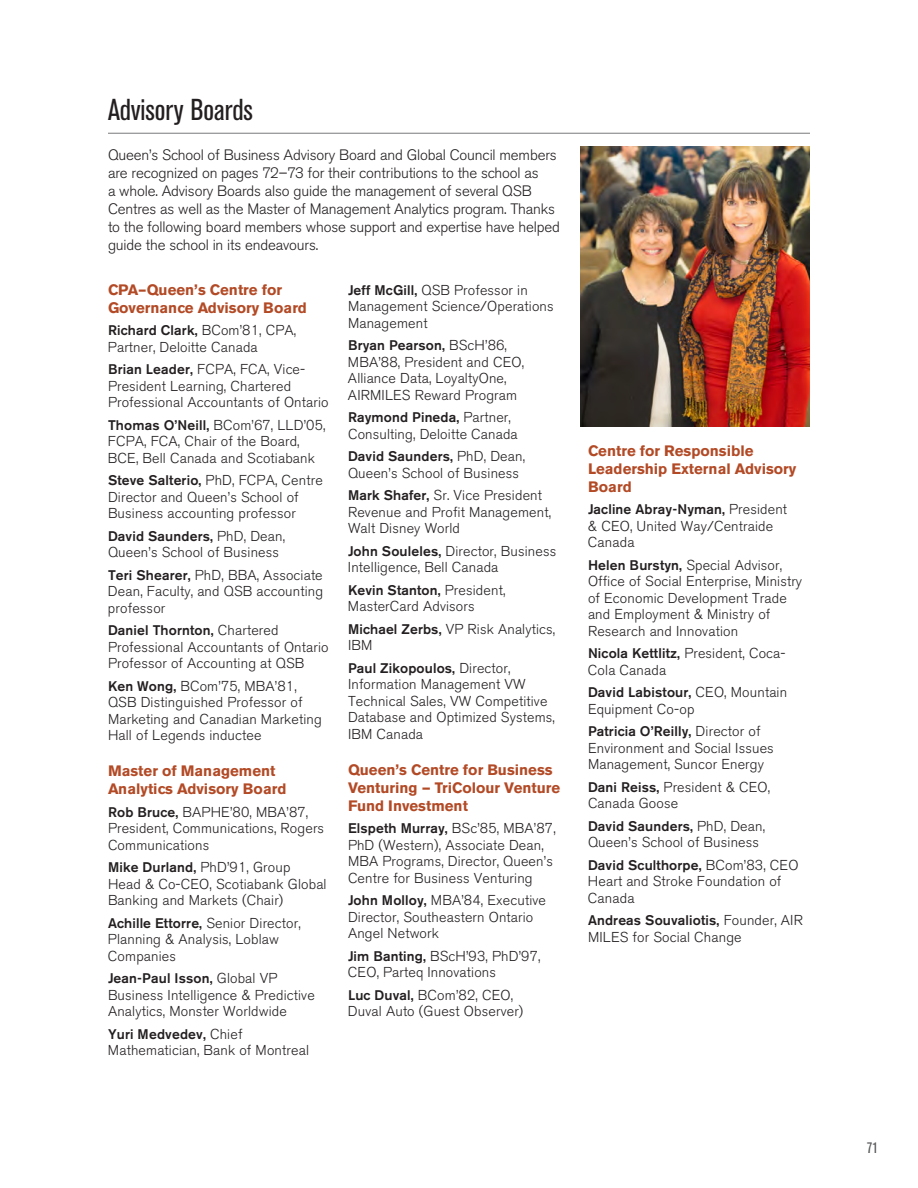
<style>
.page{position:relative;width:918px;height:1188px;background:#fff}
.page>*{position:absolute;margin:0;border:0;box-sizing:border-box;transform-origin:0 0}
.BL{font:condensed 30px "Akzidenz Grotesk BE";color:#231f20}
.t1{font:300 15px/18px "Akzidenz Grotesk BE";letter-spacing:-.01em;color:#231f20}
.t2{font:700 15px/18px "Akzidenz Grotesk BE";color:#b34a26}
.t3{font:condensed 15px "Akzidenz Grotesk BE";color:#57585a}
.LIST2{font:300 14.25px/16.5px "Akzidenz Grotesk BE";letter-spacing:.01em;color:#231f20}
.LIST2-2{font:500 13.8px "Akzidenz Grotesk BE";letter-spacing:.01em;color:#231f20}
.s1{font-weight:300;font-size:14.25px}
.s2{font-weight:500;font-size:13.8px}
</style>
<div class="page">
<hr style="left:108px;top:133px;width:702px;height:1px;background:#57585a">
<img style="left:580px;top:147px;width:230px;height:279px">
<p class="BL" style="left:108px;top:93px;width:147px">Advisory Boards</p>
<p class="t1" style="left:108px;top:146px;width:453px">Queen’s School of Business Advisory Board and Global Council members are recognized on pages 72–73 for their contributions to the school as<br>a whole. Advisory Boards also guide the management of several QSB Centres as well as the Master of Management Analytics program. Thanks to the following board members whose support and expertise have helped guide the school in its endeavours.</p>
<p class="t2" style="left:108px;top:281px;width:201px">CPA–Queen’s Centre for<br>Governance Advisory Board</p>
<p class="LIST2-2" style="left:108px;top:322px;width:190px">Richard Clark, <span class="s1">BCom’81, CPA,</span></p>
<p class="LIST2" style="left:108px;top:339px;width:151px">Partner, Deloitte Canada</p>
<p class="LIST2" style="left:108px;top:361px;width:222px"><span class="s2">Brian Leader,</span> FCPA, FCA, Vice-<br>President Learning, Chartered<br>Professional Accountants of Ontario</p>
<p class="LIST2" style="left:108px;top:417px;width:219px"><span class="s2">Thomas O’Neill,</span> BCom’67, LLD’05,<br>FCPA, FCA, Chair of the Board,<br>BCE, Bell Canada and Scotiabank</p>
<p class="LIST2" style="left:108px;top:472px;width:216px"><span class="s2">Steve Salterio,</span> PhD, FCPA, Centre<br>Director and Queen’s School of<br>Business accounting professor</p>
<p class="LIST2-2" style="left:108px;top:527px;width:179px">David Saunders, <span class="s1">PhD, Dean,</span></p>
<p class="LIST2" style="left:108px;top:544px;width:173px">Queen’s School of Business</p>
<p class="LIST2" style="left:108px;top:567px;width:217px;text-align:justify"><span class="s2">Teri Shearer,</span> PhD, BBA, Associate Dean, Faculty, and QSB accounting professor</p>
<p class="LIST2-2" style="left:108px;top:622px;width:172px">Daniel Thornton, <span class="s1">Chartered</span></p>
<p class="LIST2" style="left:108px;top:639px;width:222px">Professional Accountants of Ontario<br>Professor of Accounting at QSB</p>
<p class="LIST2" style="left:108px;top:678px;width:215px"><span class="s2">Ken Wong,</span> BCom’75, MBA’81,<br>QSB Distinguished Professor of<br>Marketing and Canadian Marketing<br>Hall of Legends inductee</p>
<p class="t2" style="left:108px;top:762px;width:180px">Master of Management<br>Analytics Advisory Board</p>
<p class="LIST2" style="left:108px;top:804px;width:218px"><span class="s2">Rob Bruce,</span> BAPHE’80, MBA’87,<br>President, Communications, Rogers<br>Communications</p>
<p class="LIST2-2" style="left:108px;top:859px;width:184px">Mike Durland, <span class="s1">PhD’91, Group</span></p>
<p class="LIST2" style="left:108px;top:876px;width:220px">Head &amp; Co-CEO, Scotiabank Global<br>Banking and Markets (Chair)</p>
<p class="LIST2-2" style="left:108px;top:914px;width:194px">Achille Ettorre, <span class="s1">Senior Director,</span></p>
<p class="LIST2" style="left:108px;top:931px;width:172px">Planning &amp; Analysis, Loblaw<br>Companies</p>
<p class="LIST2-2" style="left:108px;top:970px;width:171px">Jean-Paul Isson, <span class="s1">Global VP</span></p>
<p class="LIST2" style="left:108px;top:987px;width:208px">Business Intelligence &amp; Predictive<br>Analytics, Monster Worldwide</p>
<p class="LIST2-2" style="left:108px;top:1025px;width:136px">Yuri Medvedev, <span class="s1">Chief</span></p>
<p class="LIST2" style="left:108px;top:1042px;width:202px">Mathematician, Bank of Montreal</p>
<p class="LIST2" style="left:348px;top:282px;width:207px"><span class="s2">Jeff McGill,</span> QSB Professor in<br>Management Science/Operations<br>Management</p>
<p class="LIST2-2" style="left:348px;top:337px;width:161px">Bryan Pearson, <span class="s1">BScH’86,</span></p>
<p class="LIST2" style="left:348px;top:354px;width:178px">MBA’88, President and CEO,<br>Alliance Data, LoyaltyOne,<br>AIRMILES Reward Program</p>
<p class="LIST2-2" style="left:348px;top:409px;width:164px">Raymond Pineda, <span class="s1">Partner,</span></p>
<p class="LIST2" style="left:348px;top:426px;width:171px">Consulting, Deloitte Canada</p>
<p class="LIST2-2" style="left:348px;top:448px;width:179px">David Saunders, <span class="s1">PhD, Dean,</span></p>
<p class="LIST2" style="left:348px;top:465px;width:173px">Queen’s School of Business</p>
<p class="LIST2" style="left:348px;top:487px;width:205px"><span class="s2">Mark Shafer,</span> Sr. Vice President<br>Revenue and Profit Management,<br>Walt Disney World</p>
<p class="LIST2" style="left:348px;top:543px;width:210px"><span class="s2">John Souleles,</span> Director, Business<br>Intelligence, Bell Canada</p>
<p class="LIST2-2" style="left:348px;top:581px;width:159px">Kevin Stanton, <span class="s1">President,</span></p>
<p class="LIST2" style="left:348px;top:598px;width:128px">MasterCard Advisors</p>
<p class="LIST2" style="left:348px;top:621px;width:209px"><span class="s2">Michael Zerbs,</span> VP Risk Analytics,<br>IBM</p>
<p class="LIST2-2" style="left:348px;top:659px;width:164px">Paul Zikopoulos, <span class="s1">Director,</span></p>
<p class="LIST2" style="left:348px;top:676px;width:208px">Information Management VW<br>Technical Sales, VW Competitive<br>Database and Optimized Systems,<br>IBM Canada</p>
<p class="t2" style="left:348px;top:760px;width:214px">Queen’s Centre for Business<br>Venturing — TriColour Venture<br>Fund Investment</p>
<p class="LIST2-2" style="left:348px;top:820px;width:209px">Elspeth Murray, <span class="s1">BSc’85, MBA’87,</span></p>
<p class="LIST2" style="left:348px;top:837px;width:206px">PhD (Western), Associate Dean,<br>MBA Programs, Director, Queen’s<br>Centre for Business Venturing</p>
<p class="LIST2" style="left:348px;top:892px;width:200px"><span class="s2">John Molloy,</span> MBA’84, Executive<br>Director, Southeastern Ontario<br>Angel Network</p>
<p class="LIST2" style="left:348px;top:948px;width:194px"><span class="s2">Jim Banting,</span> BScH’93, PhD’97,<br>CEO, Parteq Innovations</p>
<p class="LIST2" style="left:348px;top:987px;width:177px"><span class="s2">Luc Duval,</span> BCom’82, CEO,<br>Duval Auto (Guest Observer)</p>
<p class="t2" style="left:588px;top:442px;width:210px">Centre for Responsible<br>Leadership External Advisory<br>Board</p>
<p class="LIST2-2" style="left:588px;top:501px;width:201px">Jacline Abray-Nyman, <span class="s1">President</span></p>
<p class="LIST2" style="left:588px;top:518px;width:187px">&amp; CEO, United Way/Centraide<br>Canada</p>
<p class="LIST2" style="left:588px;top:557px;width:216px"><span class="s2">Helen Burstyn,</span> Special Advisor,<br>Office of Social Enterprise, Ministry of Economic Development Trade and Employment &amp; Ministry of<br>Research and Innovation</p>
<p class="LIST2-2" style="left:588px;top:645px;width:199px">Nicola Kettlitz, <span class="s1">President, Coca-</span></p>
<p class="LIST2" style="left:588px;top:662px;width:80px">Cola Canada</p>
<p class="LIST2-2" style="left:588px;top:684px;width:201px">David Labistour, <span class="s1">CEO, Mountain</span></p>
<p class="LIST2" style="left:588px;top:701px;width:108px">Equipment Co-op</p>
<p class="LIST2-2" style="left:588px;top:723px;width:174px">Patricia O’Reilly, <span class="s1">Director of</span></p>
<p class="LIST2" style="left:588px;top:740px;width:187px">Environment and Social Issues<br>Management, Suncor Energy</p>
<p class="LIST2" style="left:588px;top:779px;width:184px"><span class="s2">Dani Reiss,</span> President &amp; CEO,<br>Canada Goose</p>
<p class="LIST2-2" style="left:588px;top:817px;width:179px">David Saunders, <span class="s1">PhD, Dean,</span></p>
<p class="LIST2" style="left:588px;top:834px;width:173px">Queen’s School of Business</p>
<p class="LIST2-2" style="left:588px;top:856px;width:212px">David Sculthorpe, <span class="s1">BCom’83, CEO</span></p>
<p class="LIST2" style="left:588px;top:873px;width:195px">Heart and Stroke Foundation of<br>Canada</p>
<p class="LIST2-2" style="left:588px;top:912px;width:216px">Andreas Souvaliotis, <span class="s1">Founder, AIR</span></p>
<p class="LIST2" style="left:588px;top:929px;width:155px">MILES for Social Change</p>
<p class="t3" style="left:867px;top:1139px;width:13px">71</p>
</div>
